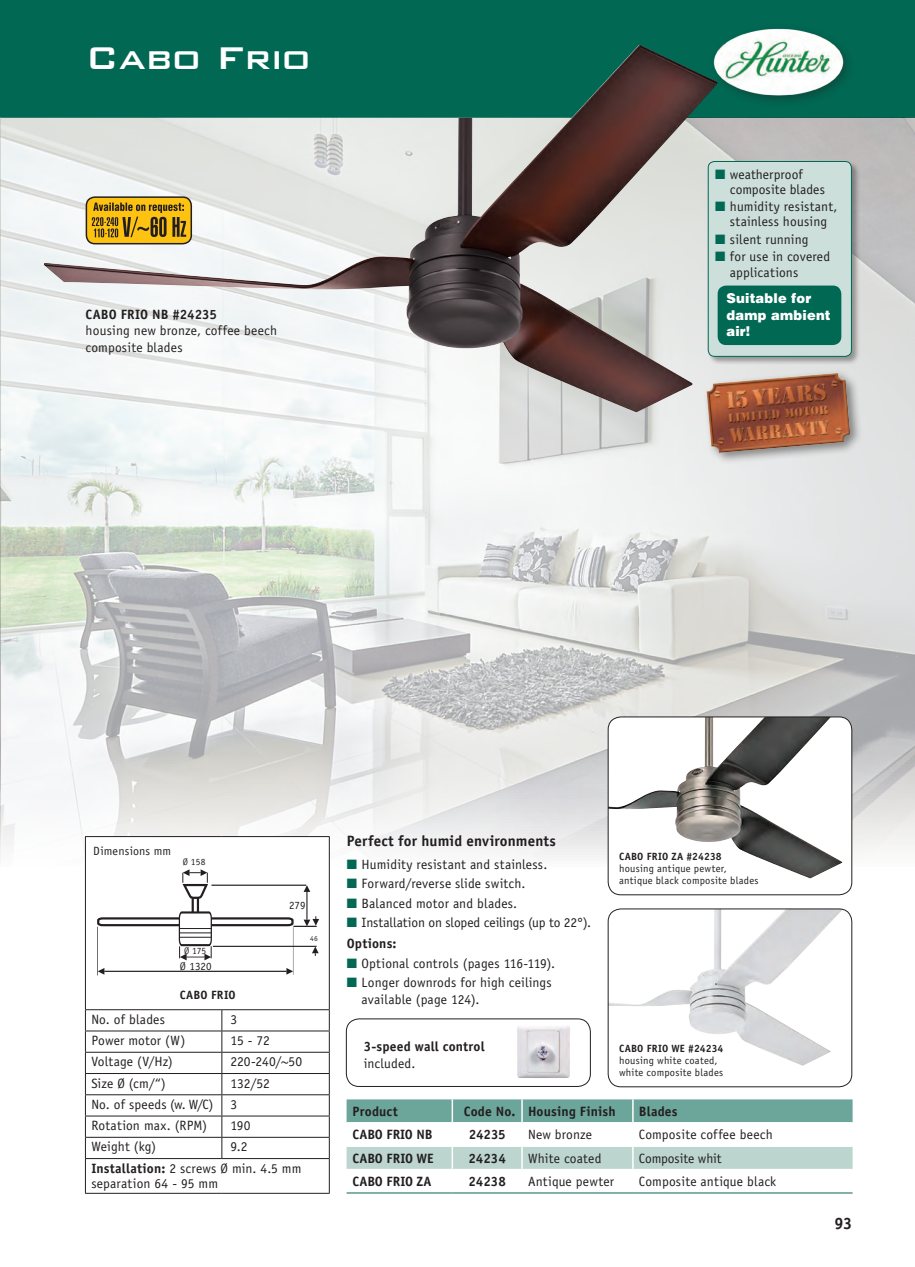
<style>
.page{position:relative;width:915px;height:1267px;background:#fff}
.page>*{position:absolute;margin:0;border:0;box-sizing:border-box;transform-origin:0 0}
.t1{font:500 42px "Bank Gothic BT";letter-spacing:-.02em;color:#fff}
.t2{font:700 16.5px "Officina Sans Std";color:#231f20}
.t3{font:700 15px "Officina Sans Std";letter-spacing:.005em;color:#231f20}
.t4{font:13.5px/16.5px "Officina Sans Std";letter-spacing:.01em;color:#231f20}
.t5{font:700 13.5px "Officina Sans Std";letter-spacing:.01em;color:#231f20}
.t6{font:13.5px/20.7px "Officina Sans Std";letter-spacing:-.01em;color:#231f20}
.t7{font:900 13.5px/16.5px "Helvetica LT Std";letter-spacing:.015em;color:#fff}
.t8{font:700 13.5px "Officina Sans Std";letter-spacing:-.015em;color:#231f20}
.t9{font:700 13.5px "Officina Sans Std";letter-spacing:-.01em;color:#231f20}
.t10{font:12px "Officina Sans Std";letter-spacing:.01em;color:#231f20}
.t11{font:700 12px "Officina Sans Std";letter-spacing:.015em;color:#231f20}
.t12{font:10.95px "Officina Sans Std";color:#231f20}
.t13{font:10.5px/12px "Officina Sans Std";letter-spacing:.02em;color:#231f20}
.t14{font:700 10.5px "Officina Sans Std";letter-spacing:.015em;color:#231f20}
.t15{font:9.45px "Officina Sans Std";letter-spacing:.005em;color:#231f20}
.t16{font:7.5px "Officina Sans Std";color:#231f20}
.s1{color:#006853}
.s2{font-weight:700}
</style>
<div class="page">
<div style="left:1px;top:0;width:913px;height:118px;background:#006853"></div>
<hr style="left:0;top:0;width:1px;height:118px;background:#006853">
<img style="left:717px;top:28px;width:126px;height:72px">
<img style="left:0;top:118px;width:914px;height:748px">
<img style="left:44px;top:45px;width:673px;height:368px">
<div style="left:608px;top:717px;width:243px;height:178px;background:#fff;border-radius:13px"></div>
<img style="left:608px;top:717px;width:234px;height:161px">
<div style="left:607px;top:716px;width:244px;height:179px;border:1px solid #231f20;border-radius:13px"></div>
<img style="left:609px;top:910px;width:233px;height:156px">
<div style="left:607px;top:908px;width:244px;height:179px;border:1px solid #231f20;border-radius:13px"></div>
<div style="left:702px;top:369px;width:160px;height:96px;background:#e0e1e1"></div>
<img style="left:695px;top:364px;width:165px;height:100px">
<div style="left:707px;top:161px;width:153px;height:204px;background:#231f20;opacity:.4"></div>
<div style="left:707px;top:161px;width:144px;height:195px;background:#ccdfda;border-radius:6px"></div>
<div style="left:707px;top:161px;width:144px;height:196px;border:1px solid #006853;border-radius:6px"></div>
<div style="left:717px;top:285px;width:123px;height:60px;background:#006853;border-radius:9px"></div>
<div style="left:346px;top:1018px;width:244px;height:69px;border:1px solid #231f20;border-radius:13px"></div>
<img style="left:517px;top:1026px;width:53px;height:52px">
<svg style="left:346px;top:1099px;width:506px;height:71px"></svg>
<hr style="left:346px;top:1192px;width:106px;height:1px;background:#006853">
<hr style="left:452px;top:1192px;width:69px;height:1px;background:#006853">
<hr style="left:521px;top:1192px;width:111px;height:1px;background:#006853">
<hr style="left:632px;top:1192px;width:220px;height:1px;background:#006853">
<svg style="left:86px;top:837px;width:243px;height:356px"></svg>
<hr style="left:85px;top:836px;width:137px;height:1px;background:#231f20">
<hr style="left:85px;top:837px;width:1px;height:172px;background:#231f20">
<hr style="left:222px;top:836px;width:107px;height:1px;background:#231f20">
<hr style="left:329px;top:837px;width:1px;height:172px;background:#231f20">
<hr style="left:329px;top:1159px;width:1px;height:34px;background:#231f20">
<hr style="left:85px;top:1009px;width:137px;height:1px;background:#231f20">
<hr style="left:222px;top:1009px;width:107px;height:1px;background:#231f20">
<hr style="left:85px;top:1030px;width:137px;height:1px;background:#231f20">
<hr style="left:222px;top:1030px;width:107px;height:1px;background:#231f20">
<hr style="left:85px;top:1052px;width:137px;height:1px;background:#231f20">
<hr style="left:222px;top:1052px;width:107px;height:1px;background:#231f20">
<hr style="left:85px;top:1073px;width:137px;height:1px;background:#231f20">
<hr style="left:222px;top:1073px;width:107px;height:1px;background:#231f20">
<hr style="left:85px;top:1094px;width:137px;height:1px;background:#231f20">
<hr style="left:222px;top:1094px;width:107px;height:1px;background:#231f20">
<hr style="left:85px;top:1115px;width:137px;height:1px;background:#231f20">
<hr style="left:222px;top:1115px;width:107px;height:1px;background:#231f20">
<hr style="left:85px;top:1137px;width:137px;height:1px;background:#231f20">
<svg style="left:85px;top:1010px;width:1px;height:148px"></svg>
<hr style="left:222px;top:1137px;width:107px;height:1px;background:#231f20">
<svg style="left:221px;top:1010px;width:1px;height:148px"></svg>
<svg style="left:329px;top:1010px;width:1px;height:148px"></svg>
<hr style="left:85px;top:1158px;width:137px;height:1px;background:#231f20">
<hr style="left:85px;top:1159px;width:1px;height:34px;background:#231f20">
<hr style="left:222px;top:1158px;width:107px;height:1px;background:#231f20">
<hr style="left:85px;top:1193px;width:137px;height:1px;background:#231f20">
<hr style="left:222px;top:1193px;width:107px;height:1px;background:#231f20">
<hr style="left:293px;top:927px;width:1px;height:48px;background:#231f20">
<hr style="left:97px;top:927px;width:1px;height:48px;background:#231f20">
<hr style="left:104px;top:971px;width:182px;height:1px;background:#231f20">
<svg style="left:98px;top:968px;width:6px;height:6px"></svg>
<svg style="left:286px;top:968px;width:7px;height:6px"></svg>
<svg style="left:96px;top:869px;width:223px;height:91px"></svg>
<hr style="left:179px;top:928px;width:32px;height:1px;background:#231f20">
<hr style="left:179px;top:932px;width:32px;height:1px;background:#231f20">
<hr style="left:179px;top:937px;width:32px;height:1px;background:#231f20">
<div style="left:86px;top:197px;width:105px;height:47px;background:#fec210;border-radius:9px"></div>
<div style="left:86px;top:196px;width:106px;height:48px;border:2px solid #231f20;border-radius:9px"></div>
<svg style="left:92px;top:203px;width:94px;height:34px"></svg>
<h1 class="t1" style="left:86px;top:35px;width:227px">Cabo Frio</h1>
<p class="t5" style="left:86px;top:306px;width:133px">CABO FRIO NB #24235</p>
<p class="t4" style="left:86px;top:322px;width:193px">housing new bronze, coffee beech composite blades</p>
<p class="t4" style="left:729px;top:167px;width:96px;line-height:15px;text-indent:-15px"><span class="s1">■</span> weatherproof composite blades</p>
<p class="t4" style="left:714px;top:199px;width:124px;line-height:15px;text-align:center"><span class="s1">■</span> humidity resistant, stainless housing</p>
<p class="t4" style="left:714px;top:231px;width:95px"><span class="s1">■</span> silent running</p>
<p class="t4" style="left:729px;top:248px;width:102px;text-indent:-15px"><span class="s1">■</span> for use in covered applications</p>
<p class="t7" style="left:726px;top:290px;width:106px">Suitable for damp ambient air!</p>
<p class="t10" style="left:93px;top:844px;width:79px">Dimensions mm</p>
<p class="t15" style="left:183px;top:856px;width:24px">Ø 158</p>
<p class="t15" style="left:184px;top:946px;width:24px">Ø 175</p>
<p class="t12" style="left:180px;top:960px;width:33px">Ø 1320</p>
<p class="t11" style="left:180px;top:987px;width:57px">CABO FRIO</p>
<p class="t12" style="left:289px;top:898px;width:18px">279</p>
<p class="t16" style="left:310px;top:934px;width:9px">46</p>
<p class="t4" style="left:91px;top:1011px;width:75px">No. of blades</p>
<p class="t4" style="left:230px;top:1011px;width:8px">3</p>
<p class="t4" style="left:91px;top:1032px;width:95px">Power motor (W)</p>
<p class="t4" style="left:230px;top:1032px;width:41px">15 - 72</p>
<p class="t4" style="left:91px;top:1053px;width:83px">Voltage (V/Hz)</p>
<p class="t4" style="left:230px;top:1053px;width:73px">220-240/~50</p>
<p class="t4" style="left:91px;top:1075px;width:76px">Size Ø (cm/“)</p>
<p class="t4" style="left:230px;top:1075px;width:41px">132/52</p>
<p class="t4" style="left:91px;top:1096px;width:123px">No. of speeds (w. W/C)</p>
<p class="t4" style="left:230px;top:1096px;width:8px">3</p>
<p class="t4" style="left:91px;top:1117px;width:117px">Rotation max. (RPM)</p>
<p class="t4" style="left:230px;top:1117px;width:22px">190</p>
<p class="t4" style="left:91px;top:1138px;width:66px">Weight (kg)</p>
<p class="t4" style="left:91px;top:1136px;width:211px;line-height:21.3px;text-indent:139px">9.2<br><span class="s2">Installation:</span> 2 screws Ø min. 4.5 mm</p>
<p class="t4" style="left:91px;top:1175px;width:128px">separation 64 - 95 mm</p>
<p class="t3" style="left:346px;top:832px;width:211px">Perfect for humid environments</p>
<p class="t4" style="left:346px;top:856px;width:202px"><span class="s1">■</span> Humidity resistant and stainless.</p>
<p class="t4" style="left:346px;top:875px;width:180px"><span class="s1">■</span> Forward/reverse slide switch.</p>
<p class="t4" style="left:346px;top:895px;width:172px"><span class="s1">■</span> Balanced motor and blades.</p>
<p class="t6" style="left:346px;top:912px;width:246px"><span class="s1">■</span> Installation on sloped ceilings (up to 22°).<br><span class="s2">Options:</span></p>
<p class="t4" style="left:346px;top:955px;width:210px"><span class="s1">■</span> Optional controls (pages 116-119).</p>
<p class="t4" style="left:361px;top:974px;width:191px;text-indent:-15px"><span class="s1">■</span> Longer downrods for high ceilings available (page 124).</p>
<p class="t5" style="left:363px;top:1038px;width:122px">3-speed wall control</p>
<p class="t4" style="left:363px;top:1055px;width:53px">included.</p>
<p class="t14" style="left:618px;top:850px;width:104px">CABO FRIO ZA #24238</p>
<p class="t13" style="left:618px;top:862px;width:141px">housing antique pewter, antique black composite blades</p>
<p class="t14" style="left:618px;top:1041px;width:106px">CABO FRIO WE #24234</p>
<p class="t13" style="left:618px;top:1054px;width:106px">housing white coated, white composite blades</p>
<p class="t5" style="left:352px;top:1102px;width:47px">Product</p>
<p class="t5" style="left:463px;top:1102px;width:153px">Code No. Housing Finish</p>
<p class="t5" style="left:638px;top:1102px;width:40px">Blades</p>
<p class="t8" style="left:352px;top:1126px;width:81px">CABO FRIO NB</p>
<p class="t5" style="left:468px;top:1126px;width:38px">24235</p>
<p class="t4" style="left:528px;top:1126px;width:65px">New bronze</p>
<p class="t4" style="left:638px;top:1126px;width:135px">Composite coffee beech</p>
<p class="t9" style="left:352px;top:1150px;width:82px">CABO FRIO WE</p>
<p class="t5" style="left:468px;top:1150px;width:39px">24234</p>
<p class="t4" style="left:528px;top:1150px;width:75px">White coated</p>
<p class="t6" style="left:638px;top:1148px;width:84px">Composite whit</p>
<p class="t5" style="left:352px;top:1173px;width:80px">CABO FRIO ZA</p>
<p class="t5" style="left:468px;top:1173px;width:39px">24238</p>
<p class="t4" style="left:528px;top:1173px;width:87px">Antique pewter</p>
<p class="t4" style="left:638px;top:1173px;width:139px">Composite antique black</p>
<p class="t2" style="left:834px;top:1213px;width:19px">93</p>
</div>
